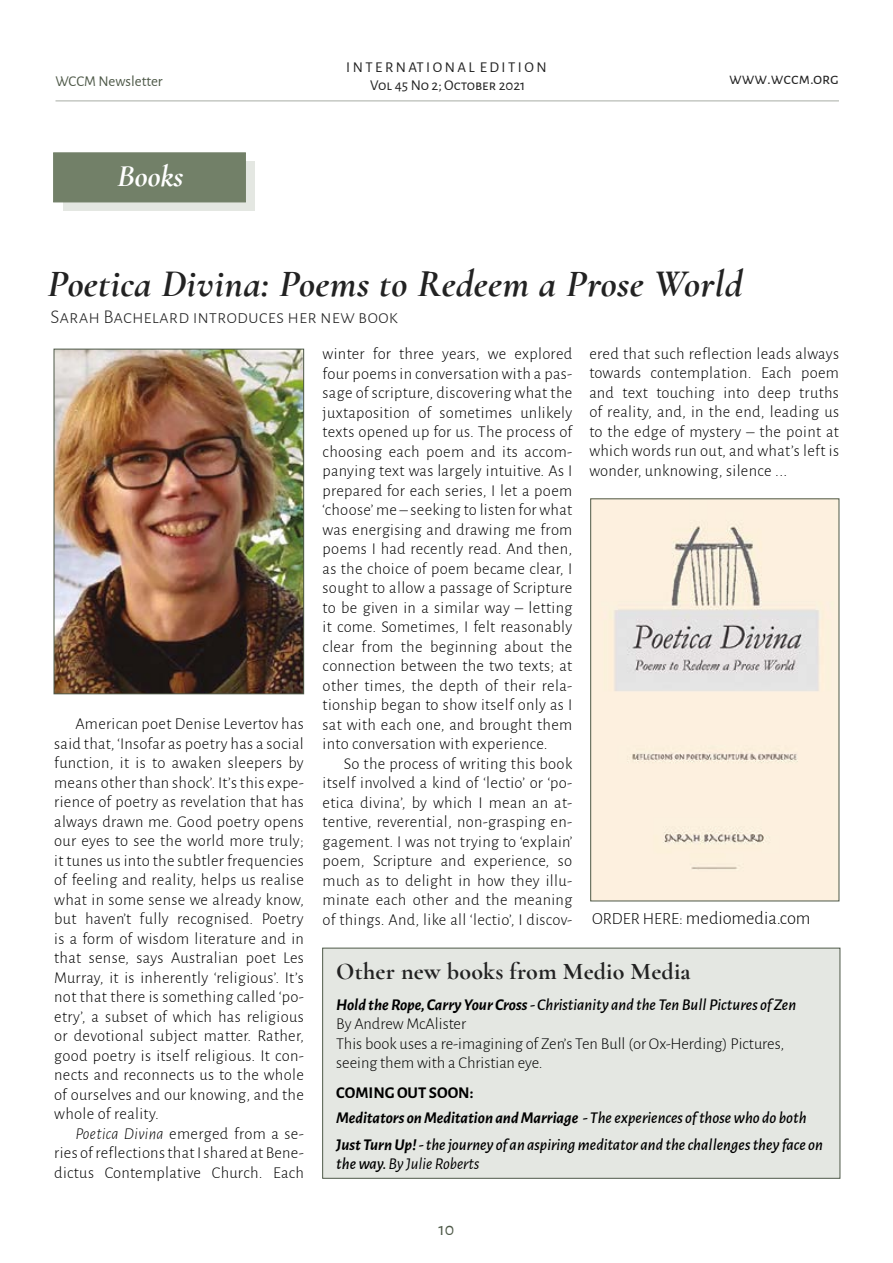
<style>
.page{position:relative;width:893px;height:1263px;background:#fff}
.page>*{position:absolute;margin:0;border:0;box-sizing:border-box;transform-origin:0 0}
.t1{font:italic 700 39px "Cormorant Garamond";letter-spacing:.01em;color:#222}
.t2{font:italic 700 31.5px "Cormorant Garamond";color:#fff}
.t3{font:700 24px "Cormorant Garamond";letter-spacing:.01em;color:#222}
.t4{font:300 19.5px "Alegreya Sans SC";color:#222}
.t5{font:18px "Alegreya Sans";color:#4e5948}
.t6{font:300 16.5px/19.5px "Alegreya Sans";letter-spacing:.02em;color:#000;text-align:justify}
.t7{font:300 16.5px/19.5px "Alegreya Sans";color:#000}
.t8{font:italic 500 16.5px/19.5px "Alegreya Sans";color:#000}
.t9{font:italic 700 16.5px/24.3px "Alegreya Sans";color:#000}
.t10{font:16.5px "Alegreya Sans SC";color:#222}
.t11{font:15px/18px "Alegreya Sans SC";color:#222;text-align:center}
.t12{font:15px "Alegreya Sans";color:#4e5948}
.s1{font-style:italic}
.s2{font-size:16.95px}
.s3{font-size:18.45px}
.s4{font-weight:700;font-style:italic}
.s5{font-weight:500;font-style:italic}
.s6{font-style:normal}
.s7{font-weight:500}
.s8{font-weight:700}
.s9{font-weight:400}
</style>
<div class="page">
<hr style="left:56px;top:101px;width:783px;height:1px;background:#4e5948">
<div style="left:63px;top:161px;width:192px;height:50px;background:#e4e7e2"></div>
<div style="left:53px;top:153px;width:193px;height:49px;background:#728068"></div>
<div style="left:322px;top:948px;width:518px;height:230px;background:#e4e7e2;border:1px solid #4e5948"></div>
<img style="left:56px;top:351px;width:246px;height:341px">
<div style="left:54px;top:349px;width:250px;height:345px;border:1px solid #4e5948"></div>
<img style="left:592px;top:501px;width:245px;height:398px">
<div style="left:590px;top:499px;width:249px;height:402px;border:1px solid #4e5948"></div>
<p class="t11" style="left:346px;top:57px;width:202px">I N T E R N AT I O N A L E D I T I O N<br>Vol 45 No 2; October 2021</p>
<p class="t12" style="left:56px;top:71px;width:109px">WCCM Newsletter</p>
<p class="t10" style="left:729px;top:67px;width:111px">www.wccm.org</p>
<h2 class="t2" style="left:117px;top:157px;width:68px">Books</h2>
<h1 class="t1" style="left:47px;top:260px;width:696px">Poetica Divina: Poems to Redeem a Prose World</h1>
<p class="t4" style="left:50px;top:303px;width:349px">Sarah Bachelard introduces her new book</p>
<p class="t6" style="left:54px;top:713px;width:251px;text-indent:21px">American poet Denise Levertov has said that, ‘Insofar as poetry has a social function, it is to awaken sleepers by means other than shock’. It’s this expe&shy;rience of poetry as revelation that has always drawn me. Good poetry opens our eyes to see the world more truly; it tunes us into the subtler frequencies of feeling and reality, helps us realise what in some sense we already know, but haven’t fully recognised. Poetry is a form of wisdom literature and in that sense, says Australian poet Les Murray, it is inherently ‘religious’. It’s not that there is something called ‘po&shy;etry’, a subset of which has religious or devotional subject matter. Rather, good poetry is itself religious. It con&shy;nects and reconnects us to the whole of ourselves and our knowing, and the whole of reality.</p>
<p class="t6" style="left:54px;top:1123px;width:251px;text-indent:21px"><span class="s1">Poetica Divina</span> emerged from a se&shy;ries of reflections that I shared at Bene&shy;dictus Contemplative Church. Each</p>
<p class="t6" style="left:589px;top:343px;width:251px">ered that such reflection leads always towards contemplation. Each poem and text touching into deep truths of reality, and, in the end, leading us to the edge of mystery – the point at which words run out, and what’s left is wonder, unknowing, silence ...</p>
<p class="t6" style="left:323px;top:344px;width:251px">winter for three years, we explored four poems in conversation with a pas&shy;sage of scripture, discovering what the juxtaposition of sometimes unlikely texts opened up for us. The process of choosing each poem and its accom&shy;panying text was largely intuitive. As I prepared for each series, I let a poem ‘choose’ me – seeking to listen for what was energising and drawing me from poems I had recently read. And then, as the choice of poem became clear, I sought to allow a passage of Scripture to be given in a similar way – letting it come. Sometimes, I felt reasonably clear from the beginning about the connection between the two texts; at other times, the depth of their rela&shy;tionship began to show itself only as I sat with each one, and brought them into conversation with experience.</p>
<p class="t6" style="left:323px;top:753px;width:489px;text-align:left;text-indent:21px">So the process of writing this book<br>itself involved a kind of ‘lectio’ or ‘po-<br>etica divina’, by which I mean an at-<br>tentive, reverential, non-grasping en-<br>gagement. I was not trying to ‘explain’<br>poem, Scripture and experience, so<br>much as to delight in how they illu-<br>minate each other and the meaning<br>of things. And, like all ‘lectio’, I discov- <span class="s2">ORDER HERE:</span> <span class="s3">mediomedia.com</span></p>
<h3 class="t3" style="left:336px;top:956px;width:356px">Other new books from Medio Media</h3>
<p class="t7" style="left:336px;top:994px;width:461px"><span class="s4">Hold the Rope, Carry Your Cross</span><span class="s5">- Christianity and the Ten Bull Pictures of Zen </span>By Andrew McAlister<br>This book uses a re-imagining of Zen’s Ten Bull (or Ox-Herding) Pictures, seeing them with a Christian eye.</p>
<p class="t9" style="left:336px;top:1080px;width:472px"><span class="s6">COMING OUT SOON:<br></span>Meditators on Meditation and Marriage <span class="s7">- The experiences of those who do both</span></p>
<p class="t8" style="left:336px;top:1134px;width:488px"><span class="s8">Just Turn Up!</span> - the journey of an aspiring meditator and the challenges they face on the way. <span class="s9">By Julie Roberts</span></p>
<p class="t5" style="left:439px;top:1216px;width:17px">10</p>
</div>
